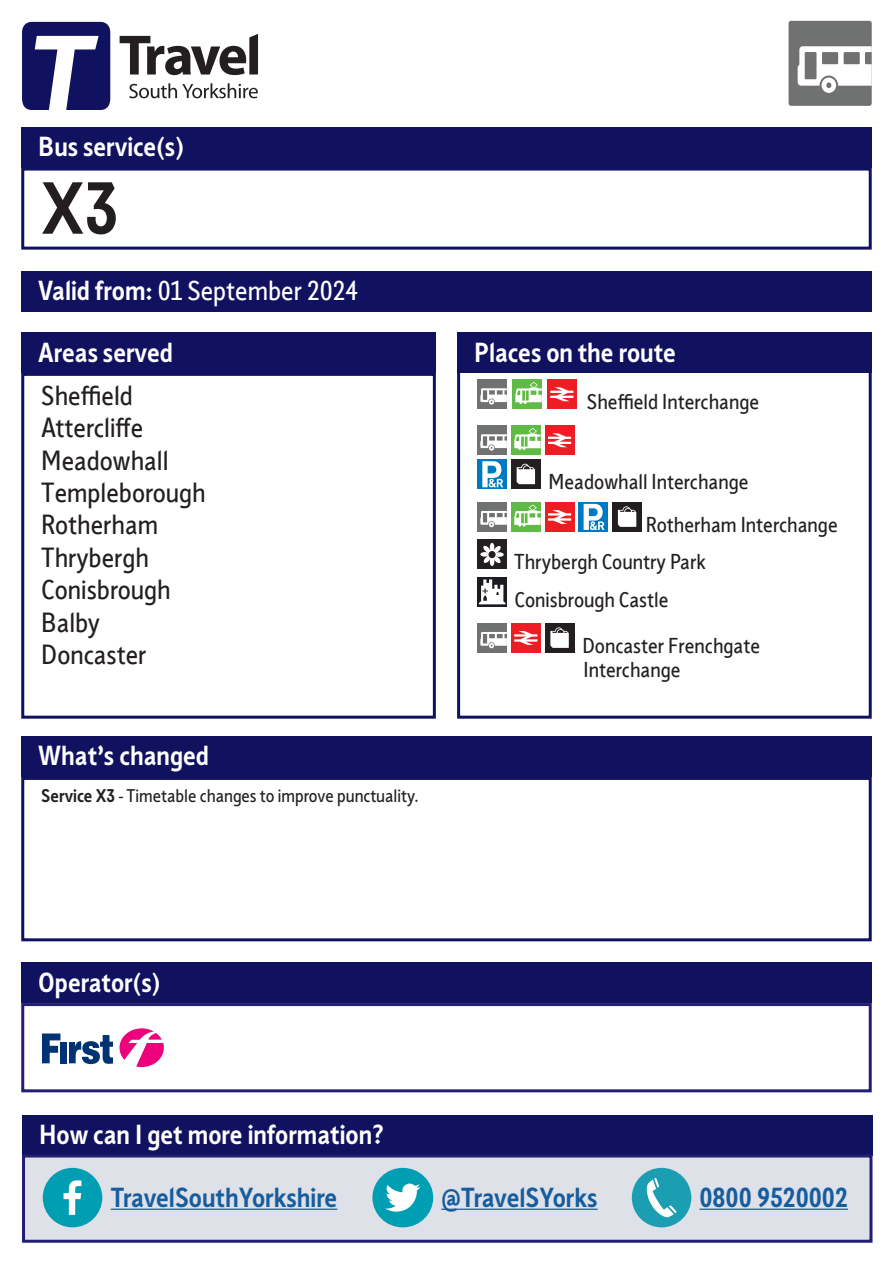
<style>
.page{position:relative;width:893px;height:1263px;background:#fff}
.page>*{position:absolute;margin:0;border:0;box-sizing:border-box;transform-origin:0 0}
.t1{font:700 72px "Sheffield Sans 2";color:#231f20}
.t2{font:700 27px "Sheffield Sans 2";color:#fff}
.t3{font:27px "Sheffield Sans Karto";color:#231f20}
.t4{font:700 27px "Sheffield Sans 2";color:#175d9e}
.t5{font:27px "Sheffield Sans Karto";color:#fff}
.t6{font:21px "Sheffield Sans Karto";color:#231f20}
.t7{font:18px "Sheffield Sans 2";color:#231f20}
.s1{font-family:"Sheffield Sans 2";font-weight:700}
.s2{font-weight:700}
</style>
<div class="page">
<div style="left:21px;top:271px;width:851px;height:40px;background:#11125f"></div>
<div style="left:21px;top:127px;width:851px;height:41px;background:#11125f"></div>
<div style="left:21px;top:168px;width:851px;height:82px;border:3px solid #11125f"></div>
<div style="left:21px;top:736px;width:851px;height:41px;background:#11125f"></div>
<div style="left:21px;top:777px;width:851px;height:164px;border:3px solid #11125f"></div>
<div style="left:21px;top:333px;width:415px;height:40px;background:#11125f"></div>
<div style="left:21px;top:373px;width:415px;height:346px;border:3px solid #11125f"></div>
<div style="left:457px;top:333px;width:415px;height:40px;background:#11125f"></div>
<div style="left:477px;top:379px;width:30px;height:30px;background:#707271"></div>
<svg style="left:480px;top:388px;width:27px;height:17px"></svg>
<div style="left:512px;top:379px;width:30px;height:30px;background:#60bb46"></div>
<svg style="left:515px;top:382px;width:27px;height:22px"></svg>
<div style="left:547px;top:379px;width:30px;height:30px;background:#ee1d23"></div>
<svg style="left:550px;top:387px;width:23px;height:14px"></svg>
<div style="left:477px;top:425px;width:30px;height:30px;background:#707271"></div>
<svg style="left:480px;top:434px;width:27px;height:17px"></svg>
<div style="left:511px;top:425px;width:30px;height:30px;background:#60bb46"></div>
<svg style="left:514px;top:428px;width:27px;height:22px"></svg>
<div style="left:545px;top:425px;width:29px;height:30px;background:#ee1d23"></div>
<svg style="left:548px;top:433px;width:23px;height:14px"></svg>
<div style="left:477px;top:459px;width:30px;height:30px;background:#0079c2"></div>
<svg style="left:482px;top:461px;width:21px;height:26px"></svg>
<div style="left:511px;top:459px;width:30px;height:30px;background:#231f20"></div>
<svg style="left:517px;top:464px;width:18px;height:20px"></svg>
<div style="left:477px;top:502px;width:30px;height:30px;background:#707271"></div>
<svg style="left:480px;top:511px;width:27px;height:16px"></svg>
<div style="left:511px;top:502px;width:30px;height:30px;background:#60bb46"></div>
<svg style="left:514px;top:505px;width:27px;height:21px"></svg>
<div style="left:545px;top:502px;width:29px;height:30px;background:#ee1d23"></div>
<svg style="left:548px;top:510px;width:23px;height:14px"></svg>
<div style="left:578px;top:502px;width:30px;height:30px;background:linear-gradient(to right,#0079c2,#0079c2)"></div>
<svg style="left:584px;top:504px;width:20px;height:26px"></svg>
<div style="left:612px;top:502px;width:30px;height:30px;background:#231f20"></div>
<svg style="left:618px;top:506px;width:18px;height:21px"></svg>
<div style="left:477px;top:540px;width:30px;height:29px;background:#231f20"></div>
<svg style="left:480px;top:543px;width:24px;height:23px"></svg>
<svg style="left:477px;top:577px;width:30px;height:30px"></svg>
<svg style="left:479px;top:579px;width:26px;height:25px"></svg>
<div style="left:477px;top:623px;width:30px;height:30px;background:#707271"></div>
<svg style="left:480px;top:632px;width:27px;height:16px"></svg>
<div style="left:511px;top:623px;width:30px;height:30px;background:#ee1d23"></div>
<svg style="left:514px;top:631px;width:23px;height:14px"></svg>
<div style="left:545px;top:623px;width:29px;height:30px;background:#231f20"></div>
<svg style="left:550px;top:627px;width:19px;height:21px"></svg>
<div style="left:457px;top:368px;width:415px;height:351px;border:3px solid #11125f"></div>
<div style="left:21px;top:962px;width:851px;height:41px;background:#11125f"></div>
<div style="left:21px;top:1003px;width:851px;height:89px;border:3px solid #221e72"></div>
<svg style="left:119px;top:1028px;width:45px;height:39px"></svg>
<svg style="left:42px;top:1033px;width:18px;height:30px"></svg>
<div style="left:60px;top:1042px;width:7px;height:21px;background:#013374"></div>
<svg style="left:69px;top:1035px;width:44px;height:29px"></svg>
<div style="left:789px;top:21px;width:83px;height:85px;background:#707271;border-radius:3px"></div>
<svg style="left:798px;top:46px;width:74px;height:47px"></svg>
<svg style="left:129px;top:83px;width:129px;height:15px"></svg>
<svg style="left:120px;top:34px;width:138px;height:41px"></svg>
<svg style="left:22px;top:22px;width:88px;height:88px"></svg>
<div style="left:22px;top:1115px;width:850px;height:40px;background:#11125f"></div>
<div style="left:22px;top:1154px;width:850px;height:89px;background:#dfe1e9;border:3px solid #221e72"></div>
<hr style="left:111px;top:1208px;width:226px;height:2px;background:#175d9e">
<hr style="left:441px;top:1208px;width:157px;height:2px;background:#175d9e">
<hr style="left:699px;top:1208px;width:149px;height:2px;background:#175d9e">
<div style="left:43px;top:1168px;width:59px;height:59px;background:#009eb3;border-radius:50%"></div>
<svg style="left:64px;top:1180px;width:17px;height:35px"></svg>
<div style="left:372px;top:1168px;width:61px;height:59px;background:#009eb3;border-radius:50%"></div>
<svg style="left:385px;top:1183px;width:35px;height:28px"></svg>
<div style="left:632px;top:1168px;width:59px;height:59px;background:#1b9eb2;border-radius:50%"></div>
<svg style="left:646px;top:1178px;width:31px;height:39px"></svg>
<p class="t2" style="left:38px;top:128px;width:147px">Bus service(s)</p>
<p class="t1" style="left:41px;top:160px;width:79px">X3</p>
<p class="t5" style="left:38px;top:275px;width:322px"><span class="s1">Valid from:</span> 01 September 2024</p>
<p class="t2" style="left:38px;top:334px;width:136px">Areas served</p>
<p class="t3" style="left:41px;top:380px;width:93px">Sheffield</p>
<p class="t3" style="left:41px;top:412px;width:104px">Attercliffe</p>
<p class="t3" style="left:41px;top:445px;width:129px">Meadowhall</p>
<p class="t3" style="left:41px;top:477px;width:166px">Templeborough</p>
<p class="t3" style="left:41px;top:509px;width:118px">Rotherham</p>
<p class="t3" style="left:41px;top:542px;width:109px">Thrybergh</p>
<p class="t3" style="left:41px;top:574px;width:131px">Conisbrough</p>
<p class="t3" style="left:41px;top:607px;width:60px">Balby</p>
<p class="t3" style="left:41px;top:639px;width:107px">Doncaster</p>
<p class="t2" style="left:38px;top:738px;width:172px">What’s changed</p>
<p class="t7" style="left:41px;top:784px;width:379px"><span class="s2">Service X3</span> - Timetable changes to improve punctuality.</p>
<p class="t2" style="left:474px;top:334px;width:203px">Places on the route</p>
<p class="t6" style="left:587px;top:390px;width:174px">Sheffield Interchange</p>
<p class="t6" style="left:549px;top:470px;width:201px">Meadowhall Interchange</p>
<p class="t6" style="left:646px;top:512px;width:193px">Rotherham Interchange</p>
<p class="t6" style="left:514px;top:550px;width:193px">Thrybergh Country Park</p>
<p class="t6" style="left:514px;top:587px;width:155px">Conisbrough Castle</p>
<p class="t6" style="left:582px;top:633px;width:179px">Doncaster Frenchgate</p>
<p class="t6" style="left:584px;top:657px;width:98px">Interchange</p>
<p class="t2" style="left:38px;top:964px;width:124px">Operator(s)</p>
<p class="t2" style="left:39px;top:1116px;width:347px">How can I get more information?</p>
<p class="t4" style="left:111px;top:1179px;width:228px">TravelSouthYorkshire</p>
<p class="t4" style="left:441px;top:1179px;width:158px">@TravelSYorks</p>
<p class="t4" style="left:699px;top:1179px;width:150px">0800 9520002</p>
</div>
